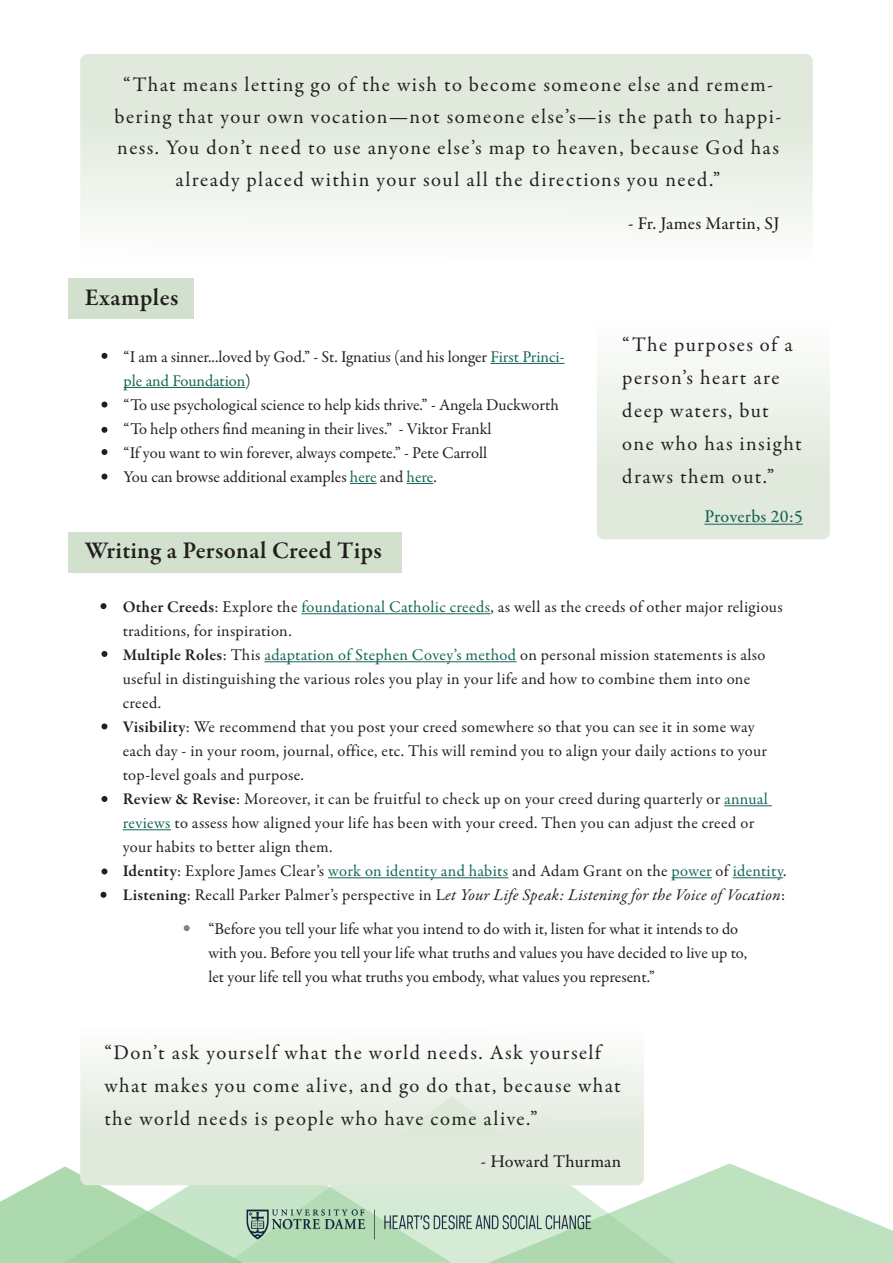
<style>
.page{position:relative;width:893px;height:1263px;background:#fff}
.page>*{position:absolute;margin:0;border:0;box-sizing:border-box;transform-origin:0 0}
.t1{font:600 24.3px "Garamond Premr Pro";letter-spacing:.015em;color:#231f20}
.t2{font:20.85px/33px "Garamond Premr Pro";letter-spacing:.07em;color:#231f20}
.t3{font:500 18px "Garamond Premr Pro";letter-spacing:.015em;color:#231f20}
.t4{font:500 18px "Garamond Premr Pro";letter-spacing:.015em;color:#136456}
.t5{font:16.5px/24px "Garamond Premr Pro";letter-spacing:.01em;color:#231f20}
.t6{font:italic 16.5px "Garamond Premr Pro";letter-spacing:.015em;color:#231f20}
.s1{color:#136456}
.s2{font-weight:600}
.s3{font-weight:600;font-style:normal}
.s4{font-style:normal}
</style>
<div class="page">
<svg style="left:0;top:1166px;width:214px;height:97px"></svg>
<svg style="left:65px;top:1166px;width:386px;height:96px;background:#b6ddb8"></svg>
<svg style="left:451px;top:1163px;width:442px;height:100px"></svg>
<img style="left:214px;top:1187px;width:406px;height:76px">
<div style="left:80px;top:54px;width:733px;height:207px;background:linear-gradient(to bottom,#dae4d4,#fbfcfa);border-radius:7px"></div>
<div style="left:68px;top:278px;width:126px;height:41px;background:#d2e1ce"></div>
<hr style="left:490px;top:363px;width:74px;height:1px;background:#136456">
<hr style="left:124px;top:387px;width:121px;height:1px;background:#136456">
<svg style="left:350px;top:483px;width:27px;height:1px"></svg>
<svg style="left:407px;top:483px;width:26px;height:1px"></svg>
<svg style="left:101px;top:353px;width:6px;height:6px"></svg>
<svg style="left:101px;top:449px;width:6px;height:6px"></svg>
<svg style="left:101px;top:402px;width:6px;height:6px"></svg>
<svg style="left:101px;top:474px;width:6px;height:6px"></svg>
<div style="left:68px;top:532px;width:333px;height:41px;background:#d2e1ce"></div>
<hr style="left:301px;top:613px;width:189px;height:1px;background:#136456">
<hr style="left:265px;top:661px;width:252px;height:1px;background:#136456">
<hr style="left:724px;top:805px;width:48px;height:1px;background:#136456">
<hr style="left:123px;top:829px;width:48px;height:1px;background:#136456">
<hr style="left:328px;top:877px;width:180px;height:1px;background:#136456">
<hr style="left:672px;top:877px;width:40px;height:1px;background:#136456">
<hr style="left:733px;top:877px;width:50px;height:1px;background:#136456">
<svg style="left:100px;top:603px;width:6px;height:6px"></svg>
<svg style="left:101px;top:651px;width:6px;height:6px"></svg>
<svg style="left:101px;top:427px;width:6px;height:6px"></svg>
<div style="left:597px;top:319px;width:233px;height:220px;background:linear-gradient(to bottom,#fcfdfb,#d9e4d3);border-radius:7px"></div>
<hr style="left:704px;top:524px;width:99px;height:1px;background:#136456">
<svg style="left:101px;top:723px;width:6px;height:6px"></svg>
<svg style="left:101px;top:796px;width:6px;height:6px"></svg>
<svg style="left:101px;top:868px;width:6px;height:6px"></svg>
<svg style="left:100px;top:892px;width:6px;height:6px"></svg>
<svg style="left:184px;top:925px;width:6px;height:6px"></svg>
<div style="left:80px;top:1027px;width:564px;height:158px;background:linear-gradient(to bottom,#fbfcfa,#dae5d4);border-radius:7px"></div>
<p class="t2" style="left:115px;top:70px;width:668px;line-height:31.5px;text-align:center">“That means letting go of the wish to become someone else and remem&shy;bering that your own vocation—not someone else’s—is the path to happi&shy;ness. You don’t need to use anyone else’s map to heaven, because God has already placed within your soul all the directions you need.”</p>
<p class="t1" style="left:85px;top:282px;width:95px">Examples</p>
<p class="t5" style="left:124px;top:345px;width:442px">“I am a sinner...loved by God.” - St. Ignatius (and his longer <span class="s1">First Princi&shy;ple and Foundation</span>)</p>
<p class="t5" style="left:124px;top:393px;width:437px">“To use psychological science to help kids thrive.” - Angela Duckworth</p>
<p class="t5" style="left:124px;top:417px;width:369px">“To help others find meaning in their lives.” - Viktor Frankl</p>
<p class="t5" style="left:124px;top:441px;width:365px">“If you want to win forever, always compete.” - Pete Carroll</p>
<p class="t5" style="left:124px;top:465px;width:315px">You can browse additional examples <span class="s1">here</span> and <span class="s1">here</span>.</p>
<p class="t3" style="left:628px;top:213px;width:153px">- Fr. James Martin, SJ</p>
<p class="t2" style="left:622px;top:328px;width:181px">“The purposes of a person’s heart are deep waters, but one who has insight draws them out.”</p>
<p class="t4" style="left:704px;top:506px;width:100px">Proverbs 20:5</p>
<p class="t1" style="left:85px;top:536px;width:299px">Writing a Personal Creed Tips</p>
<p class="t5" style="left:123px;top:595px;width:661px"><span class="s2">Other Creeds</span>: Explore the <span class="s1">foundational Catholic creeds</span>, as well as the creeds of other major religious traditions, for inspiration.</p>
<p class="t5" style="left:123px;top:643px;width:644px"><span class="s2">Multiple Roles</span>: This <span class="s1">adaptation of Stephen Covey’s method</span> on personal mission statements is also useful in distinguishing the various roles you play in your life and how to combine them into one creed.</p>
<p class="t5" style="left:123px;top:715px;width:646px"><span class="s2">Visibility</span>: We recommend that you post your creed somewhere so that you can see it in some way each day - in your room, journal, office, etc. This will remind you to align your daily actions to your top-level goals and purpose.</p>
<p class="t5" style="left:123px;top:787px;width:647px"><span class="s2">Review &amp; Revise</span>: Moreover, it can be fruitful to check up on your creed during quarterly or <span class="s1">annual reviews</span> to assess how aligned your life has been with your creed. Then you can adjust the creed or your habits to better align them.</p>
<p class="t5" style="left:123px;top:859px;width:665px"><span class="s2">Identity</span>: Explore James Clear’s <span class="s1">work on identity and habits</span> and Adam Grant on the <span class="s1">power</span> of <span class="s1">identity</span>.</p>
<p class="t6" style="left:123px;top:884px;width:664px"><span class="s3">Listening</span><span class="s4">: Recall Parker Palmer’s perspective in L</span>et Your Life Speak: Listening for the Voice of Vocation<span class="s4">:</span></p>
<p class="t5" style="left:208px;top:917px;width:540px">“Before you tell your life what you intend to do with it, listen for what it intends to do with you. Before you tell your life what truths and values you have decided to live up to, let your life tell you what truths you embody, what values you represent.”</p>
<p class="t2" style="left:104px;top:1036px;width:518px">“Don’t ask yourself what the world needs. Ask yourself what makes you come alive, and go do that, because what the world needs is people who have come alive.”</p>
<p class="t3" style="left:481px;top:1150px;width:142px">- Howard Thurman</p>
</div>
